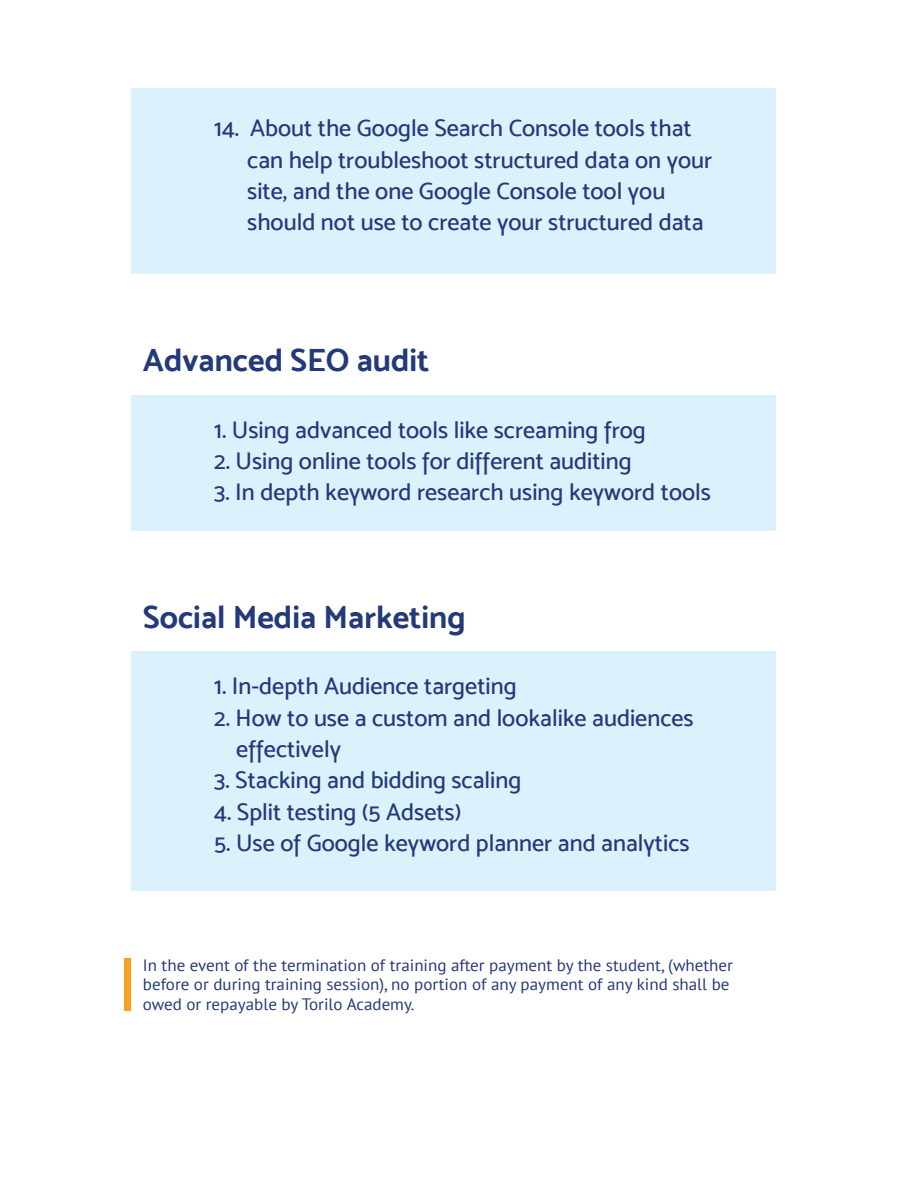
<style>
.page{position:relative;width:918px;height:1188px;background:#fff}
.page>*{position:absolute;margin:0;border:0;box-sizing:border-box;transform-origin:0 0}
.t1{font:32.1px "Mosk Bold 700";color:#23397a}
.t2{font:24px/31.5px "Mosk Medium 500";color:#23397a}
.t3{font:16.5px/19.8px "PT Sans";color:#23397a}
</style>
<div class="page">
<div style="left:131px;top:88px;width:644px;height:186px;background:#dbf1fb"></div>
<div style="left:131px;top:395px;width:644px;height:136px;background:#dbf1fb"></div>
<div style="left:131px;top:652px;width:644px;height:239px;background:#dbf1fb"></div>
<div style="left:124px;top:958px;width:7px;height:53px;background:#f8a11e"></div>
<p class="t2" style="left:247px;top:112px;width:466px;text-indent:-33px">14. About the Google Search Console tools that can help troubleshoot structured data on your site, and the one Google Console tool you should not use to create your structured data</p>
<h1 class="t1" style="left:143px;top:341px;width:288px">Advanced SEO audit</h1>
<p class="t2" style="left:214px;top:413px;width:433px">1. Using advanced tools like screaming frog</p>
<p class="t2" style="left:214px;top:445px;width:419px">2. Using online tools for different auditing</p>
<p class="t2" style="left:214px;top:476px;width:498px">3. In depth keyword research using keyword tools</p>
<h1 class="t1" style="left:143px;top:598px;width:324px">Social Media Marketing</h1>
<p class="t2" style="left:214px;top:670px;width:304px">1. In-depth Audience targeting</p>
<p class="t2" style="left:236px;top:701px;width:459px;text-indent:-22px">2. How to use a custom and lookalike audiences effectively</p>
<p class="t2" style="left:214px;top:764px;width:309px">3. Stacking and bidding scaling</p>
<p class="t2" style="left:214px;top:796px;width:249px">4. Split testing (5 Adsets)</p>
<p class="t2" style="left:214px;top:827px;width:477px">5. Use of Google keyword planner and analytics</p>
<p class="t3" style="left:143px;top:955px;width:592px">In the event of the termination of training after payment by the student, (whether before or during training session), no portion of any payment of any kind shall be owed or repayable by Torilo Academy.</p>
</div>
